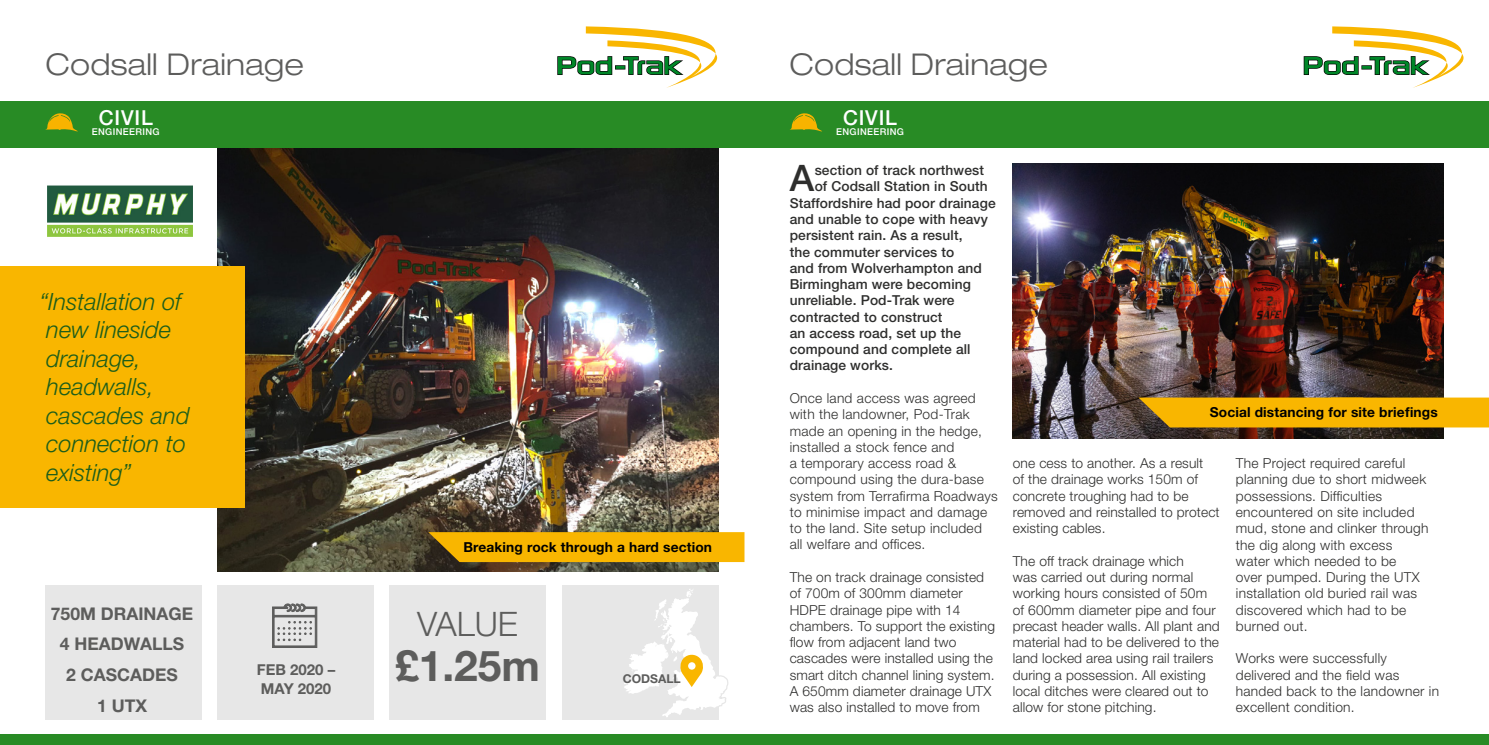
<style>
.page{position:relative;width:1489px;height:745px;background:#fff}
.page>*{position:absolute;margin:0;border:0;box-sizing:border-box;transform-origin:0 0}
.t1{font:700 42.5px "Helvetica Neue LT Std";color:#5d5d5c}
.t2{font:500 36.5px "Helvetica Neue LT Std";color:#2e2e2d}
.t3{font:300 33.75px "Helvetica Neue LT Std";color:#5d5d5c}
.t4{font:300 expanded 30px "Helvetica Neue LT Std";letter-spacing:.01em;color:#5d5d5c}
.t5{font:italic 300 23.75px/28.5px "Helvetica Neue LT Std";color:#1c5d1a}
.t6{font:500 20.62px "Helvetica Neue LT Std";letter-spacing:.04em;color:#fff}
.t7{font:700 17.5px/30.6px "Helvetica Neue LT Std";color:#5d5d5c;text-align:center}
.t8{font:700 15px/18.8px "Helvetica Neue LT Std";color:#5d5d5c}
.t9{font:300 13.75px/16.2px "Helvetica Neue LT Std";letter-spacing:.01em;color:#2e2e2d}
.t10{font:500 13.75px "Helvetica Neue LT Std";letter-spacing:.01em;color:#2e2e2d}
.t11{font:700 13.75px "Helvetica Neue LT Std";letter-spacing:.01em;color:#000}
.t12{font:700 12.12px "Helvetica Neue LT Std";color:#5d5d5c}
.t13{font:500 9.38px "Helvetica Neue LT Std";letter-spacing:.04em;color:#fff}
</style>
<div class="page">
<div style="left:561px;top:585px;width:157px;height:134px;background:#e7e7e7"></div>
<div style="left:389px;top:585px;width:157px;height:134px;background:#e7e7e7"></div>
<div style="left:217px;top:585px;width:157px;height:134px;background:#e7e7e7"></div>
<div style="left:45px;top:585px;width:157px;height:134px;background:#e7e7e7"></div>
<img style="left:217px;top:147px;width:501px;height:424px">
<div style="left:0;top:266px;width:244px;height:241px;background:#f9b600"></div>
<svg style="left:428px;top:531px;width:316px;height:30px"></svg>
<img style="left:1012px;top:163px;width:431px;height:275px">
<svg style="left:272px;top:603px;width:46px;height:45px"></svg>
<svg style="left:624px;top:587px;width:104px;height:133px"></svg>
<svg style="left:1138px;top:397px;width:350px;height:30px"></svg>
<div style="left:0;top:733px;width:1488px;height:11px;background:#288b25"></div>
<svg style="left:557px;top:26px;width:161px;height:62px"></svg>
<svg style="left:1303px;top:26px;width:161px;height:62px"></svg>
<div style="left:0;top:101px;width:1488px;height:46px;background:#288b25"></div>
<svg style="left:45px;top:113px;width:33px;height:18px"></svg>
<svg style="left:790px;top:113px;width:32px;height:18px"></svg>
<img style="left:47px;top:185px;width:146px;height:52px">
<h3 class="t4" style="left:45px;top:46px;width:260px">Codsall Drainage</h3>
<h3 class="t4" style="left:789px;top:46px;width:260px">Codsall Drainage</h3>
<h3 class="t6" style="left:99px;top:105px;width:56px">CIVIL</h3>
<p class="t13" style="left:92px;top:126px;width:69px">ENGINEERING</p>
<h3 class="t5" style="left:39px;top:286px;width:152px">“Installation of new lineside drainage, headwalls, cascades and connection to existing”</h3>
<p class="t11" style="left:463px;top:537px;width:250px">Breaking rock through a hard section</p>
<p class="t7" style="left:51px;top:597px;width:144px">750M DRAINAGE<br>4 HEADWALLS<br>2 CASCADES<br>1 UTX</p>
<h3 class="t3" style="left:417px;top:602px;width:102px">VALUE</h3>
<h1 class="t1" style="left:395px;top:639px;width:146px">£1.25m</h1>
<p class="t8" style="left:257px;top:659px;width:80px">FEB 2020 –<br>MAY 2020</p>
<p class="t12" style="left:622px;top:670px;width:60px">CODSALL</p>
<h3 class="t6" style="left:843px;top:105px;width:56px">CIVIL</h3>
<p class="t13" style="left:836px;top:126px;width:69px">ENGINEERING</p>
<h2 class="t2" style="left:790px;top:157px;width:26px">A</h2>
<p class="t10" style="left:814px;top:162px;width:171px">section of track northwest</p>
<p class="t10" style="left:814px;top:178px;width:174px">of Codsall Station in South</p>
<p class="t10" style="left:789px;top:194px;width:207px">Staffordshire had poor drainage</p>
<p class="t10" style="left:789px;top:211px;width:200px">and unable to cope with heavy</p>
<p class="t10" style="left:789px;top:227px;width:174px">persistent rain. As a result,</p>
<p class="t10" style="left:789px;top:243px;width:166px">the commuter services to</p>
<p class="t10" style="left:789px;top:259px;width:194px">and from Wolverhampton and</p>
<p class="t10" style="left:789px;top:276px;width:183px">Birmingham were becoming</p>
<p class="t10" style="left:789px;top:292px;width:166px">unreliable. Pod-Trak were</p>
<p class="t10" style="left:789px;top:308px;width:154px">contracted to construct</p>
<p class="t10" style="left:789px;top:324px;width:173px">an access road, set up the</p>
<p class="t10" style="left:789px;top:341px;width:182px">compound and complete all</p>
<p class="t10" style="left:789px;top:357px;width:105px">drainage works.</p>
<p class="t9" style="left:789px;top:389px;width:209px">Once land access was agreed with the landowner, Pod-Trak made an opening in the hedge, installed a stock fence and<br>a temporary access road &amp; compound using the dura-base system from Terrafirma Roadways to minimise impact and damage to the land. Site setup included all welfare and offices.</p>
<p class="t9" style="left:789px;top:568px;width:207px">The on track drainage consisted of 700m of 300mm diameter<br>HDPE drainage pipe with 14 chambers. To support the existing flow from adjacent land two cascades were installed using the smart ditch channel lining system.<br>A 650mm diameter drainage UTX was also installed to move from</p>
<p class="t11" style="left:1209px;top:404px;width:229px">Social distancing for site briefings</p>
<p class="t9" style="left:1012px;top:454px;width:208px">one cess to another. As a result<br>of the drainage works 150m of concrete troughing had to be removed and reinstalled to protect existing cables.</p>
<p class="t9" style="left:1012px;top:552px;width:208px">The off track drainage which<br>was carried out during normal working hours consisted of 50m of 600mm diameter pipe and four precast header walls. All plant and material had to be delivered to the land locked area using rail trailers during a possession. All existing local ditches were cleared out to allow for stone pitching.</p>
<p class="t9" style="left:1235px;top:454px;width:194px">The Project required careful planning due to short midweek possessions. Difficulties encountered on site included mud, stone and clinker through the dig along with excess water which needed to be<br>over pumped. During the UTX installation old buried rail was discovered which had to be burned out.</p>
<p class="t9" style="left:1235px;top:649px;width:205px">Works were successfully delivered and the field was handed back to the landowner in excellent condition.</p>
</div>
